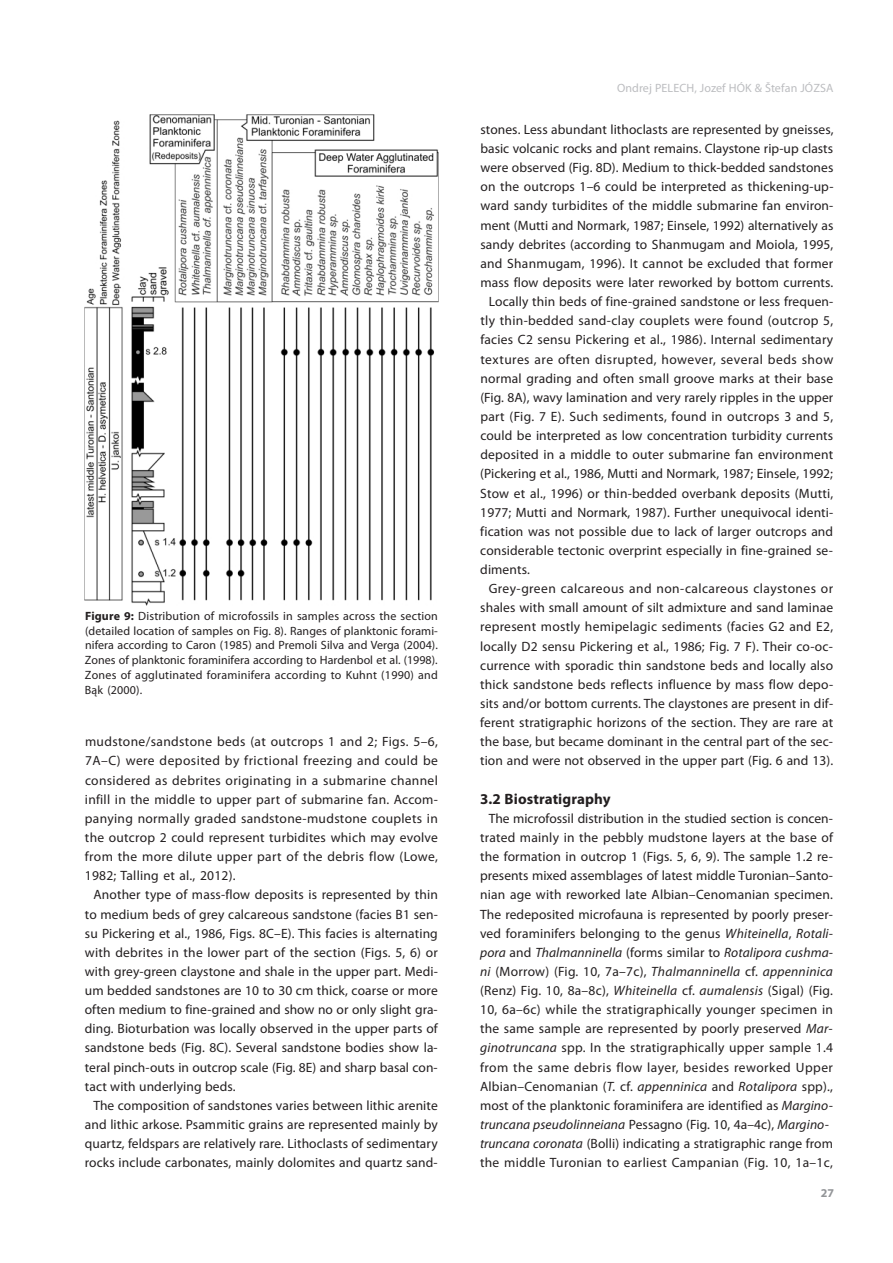
<style>
.page{position:relative;width:893px;height:1263px;background:#fff}
.page>*{position:absolute;margin:0;border:0;box-sizing:border-box;transform-origin:0 0}
.t1{font:700 15px "Myriad Pro";letter-spacing:.01em;color:#231f20}
.t2{font:13.5px/19.2px "Myriad Pro";letter-spacing:.01em;color:#231f20;text-align:justify}
.t3{font:13.5px "Myriad Pro";letter-spacing:.035em;color:#231f20}
.t4{font:13.5px "Myriad Pro";letter-spacing:.03em;color:#231f20}
.t5{font:12px/14.9px "Myriad Pro";letter-spacing:.02em;color:#231f20;text-align:justify}
.t6{font:12px "Myriad Pro";letter-spacing:.01em;color:#bcbdc0}
.t7{font:700 12px "Myriad Pro";color:#939598}
.s1{font-weight:700}
.s2{font-style:italic}
</style>
<div class="page">
<img style="left:85px;top:114px;width:353px;height:491px">
<p class="t5" style="left:85px;top:609px;width:354px"><span class="s1">Figure 9:</span> Distribution of microfossils in samples across the section (detailed location of samples on Fig. 8). Ranges of planktonic forami&shy;nifera according to Caron (1985) and Premoli Silva and Verga (2004).<br>Zones of planktonic foraminifera according to Hardenbol et al. (1998).<br>Zones of agglutinated foraminifera according to Kuhnt (1990) and Bąk (2000).</p>
<p class="t2" style="left:85px;top:733px;width:354px">mudstone/sandstone beds (at outcrops 1 and 2; Figs. 5–6, 7A–C) were deposited by frictional freezing and could be considered as debrites originating in a submarine channel infill in the middle to upper part of submarine fan. Accom&shy;panying normally graded sandstone-mudstone couplets in the outcrop 2 could represent turbidites which may evolve from the more dilute upper part of the debris flow (Lowe, 1982; Talling et al., 2012).</p>
<p class="t2" style="left:85px;top:886px;width:354px;text-indent:9px">Another type of mass-flow deposits is represented by thin to medium beds of grey calcareous sandstone (facies B1 sen&shy;su Pickering et al., 1986, Figs. 8C–E). This facies is alternating with debrites in the lower part of the section (Figs. 5, 6) or with grey-green claystone and shale in the upper part. Medi&shy;um bedded sandstones are 10 to 30 cm thick, coarse or more often medium to fine-grained and show no or only slight gra&shy;ding. Bioturbation was locally observed in the upper parts of sandstone beds (Fig. 8C). Several sandstone bodies show la&shy;teral pinch-outs in outcrop scale (Fig. 8E) and sharp basal con&shy;tact with underlying beds.</p>
<p class="t2" style="left:85px;top:1097px;width:354px;text-indent:9px">The composition of sandstones varies between lithic arenite and lithic arkose. Psammitic grains are represented mainly by quartz, feldspars are relatively rare. Lithoclasts of sedimentary rocks include carbonates, mainly dolomites and quartz sand-</p>
<p class="t6" style="left:617px;top:83px;width:218px">Ondrej PELECH, Jozef HÓK &amp; Štefan JÓZSA</p>
<p class="t2" style="left:480px;top:121px;width:354px">stones. Less abundant lithoclasts are represented by gneisses,</p>
<p class="t2" style="left:480px;top:140px;width:354px">basic volcanic rocks and plant remains. Claystone rip-up clasts</p>
<p class="t2" style="left:480px;top:159px;width:354px">were observed (Fig. 8D). Medium to thick-bedded sandstones</p>
<p class="t2" style="left:480px;top:178px;width:354px">on the outcrops 1–6 could be interpreted as thickening-up-</p>
<p class="t2" style="left:480px;top:197px;width:354px">ward sandy turbidites of the middle submarine fan environ-</p>
<p class="t2" style="left:480px;top:217px;width:354px">ment (Mutti and Normark, 1987; Einsele, 1992) alternatively as</p>
<p class="t2" style="left:480px;top:236px;width:354px">sandy debrites (according to Shanmugam and Moiola, 1995,</p>
<p class="t2" style="left:480px;top:255px;width:354px">and Shanmugam, 1996). It cannot be excluded that former</p>
<p class="t2" style="left:480px;top:274px;width:354px">mass flow deposits were later reworked by bottom currents.</p>
<p class="t2" style="left:489px;top:293px;width:346px">Locally thin beds of fine-grained sandstone or less frequen-</p>
<p class="t2" style="left:480px;top:312px;width:354px">tly thin-bedded sand-clay couplets were found (outcrop 5,</p>
<p class="t2" style="left:480px;top:331px;width:354px">facies C2 sensu Pickering et al., 1986). Internal sedimentary</p>
<p class="t3" style="left:480px;top:353px;width:354px">textures are often disrupted, however, several beds show</p>
<p class="t2" style="left:480px;top:370px;width:354px">normal grading and often small groove marks at their base</p>
<p class="t2" style="left:480px;top:389px;width:354px">(Fig. 8A), wavy lamination and very rarely ripples in the upper</p>
<p class="t2" style="left:480px;top:408px;width:354px">part (Fig. 7 E). Such sediments, found in outcrops 3 and 5,</p>
<p class="t2" style="left:480px;top:427px;width:354px">could be interpreted as low concentration turbidity currents</p>
<p class="t2" style="left:480px;top:446px;width:354px">deposited in a middle to outer submarine fan environment</p>
<p class="t2" style="left:480px;top:465px;width:354px">(Pickering et al., 1986, Mutti and Normark, 1987; Einsele, 1992;</p>
<p class="t2" style="left:480px;top:485px;width:354px">Stow et al., 1996) or thin-bedded overbank deposits (Mutti,</p>
<p class="t2" style="left:480px;top:504px;width:354px">1977; Mutti and Normark, 1987). Further unequivocal identi-</p>
<p class="t2" style="left:480px;top:523px;width:354px">fication was not possible due to lack of larger outcrops and</p>
<p class="t2" style="left:480px;top:542px;width:354px">considerable tectonic overprint especially in fine-grained se-</p>
<p class="t2" style="left:480px;top:561px;width:51px">diments.</p>
<p class="t4" style="left:489px;top:583px;width:346px">Grey-green calcareous and non-calcareous claystones or</p>
<p class="t2" style="left:480px;top:599px;width:354px">shales with small amount of silt admixture and sand laminae</p>
<p class="t2" style="left:480px;top:618px;width:354px">represent mostly hemipelagic sediments (facies G2 and E2,</p>
<p class="t2" style="left:480px;top:638px;width:354px">locally D2 sensu Pickering et al., 1986; Fig. 7 F). Their co-oc-</p>
<p class="t2" style="left:480px;top:657px;width:354px">currence with sporadic thin sandstone beds and locally also</p>
<p class="t2" style="left:480px;top:676px;width:354px">thick sandstone beds reflects influence by mass flow depo-</p>
<p class="t2" style="left:480px;top:695px;width:354px">sits and/or bottom currents. The claystones are present in dif-</p>
<p class="t2" style="left:480px;top:714px;width:354px">ferent stratigraphic horizons of the section. They are rare at</p>
<p class="t2" style="left:480px;top:733px;width:354px">the base, but became dominant in the central part of the sec-</p>
<p class="t2" style="left:480px;top:752px;width:354px">tion and were not observed in the upper part (Fig. 6 and 13).</p>
<p class="t1" style="left:480px;top:792px;width:132px">3.2 Biostratigraphy</p>
<p class="t2" style="left:480px;top:810px;width:355px;text-align:left;text-indent:9px">The microfossil distribution in the studied section is concen&shy;trated mainly in the pebbly mudstone layers at the base of the formation in outcrop 1 (Figs. 5, 6, 9). The sample 1.2 re&shy;presents mixed assemblages of latest middle Turonian–Santo&shy;nian age with reworked late Albian–Cenomanian specimen.<br>The redeposited microfauna is represented by poorly preser&shy;ved foraminifers belonging to the genus <span class="s2">Whiteinella</span>, <span class="s2">Rotali&shy;pora</span> and <span class="s2">Thalmanninella</span> (forms similar to <span class="s2">Rotalipora cushma&shy;ni</span> (Morrow) (Fig. 10, 7a–7c), <span class="s2">Thalmanninella</span> cf. <span class="s2">appenninica </span>(Renz) Fig. 10, 8a–8c), <span class="s2">Whiteinella</span> cf. <span class="s2">aumalensis</span> (Sigal) (Fig.<br>10, 6a–6c) while the stratigraphically younger specimen in the same sample are represented by poorly preserved <span class="s2">Mar&shy;ginotruncana</span> spp. In the stratigraphically upper sample 1.4 from the same debris flow layer, besides reworked Upper Albian–Cenomanian (<span class="s2">T.</span> cf. <span class="s2">appenninica</span> and <span class="s2">Rotalipora</span> spp)., most of the planktonic foraminifera are identified as <span class="s2">Margino&shy;truncana pseudolinneiana</span> Pessagno (Fig. 10, 4a–4c), <span class="s2">Margino&shy;truncana coronata</span> (Bolli) indicating a stratigraphic range from the middle Turonian to earliest Campanian (Fig. 10, 1a–1c,</p>
<p class="t7" style="left:821px;top:1188px;width:15px">27</p>
</div>
